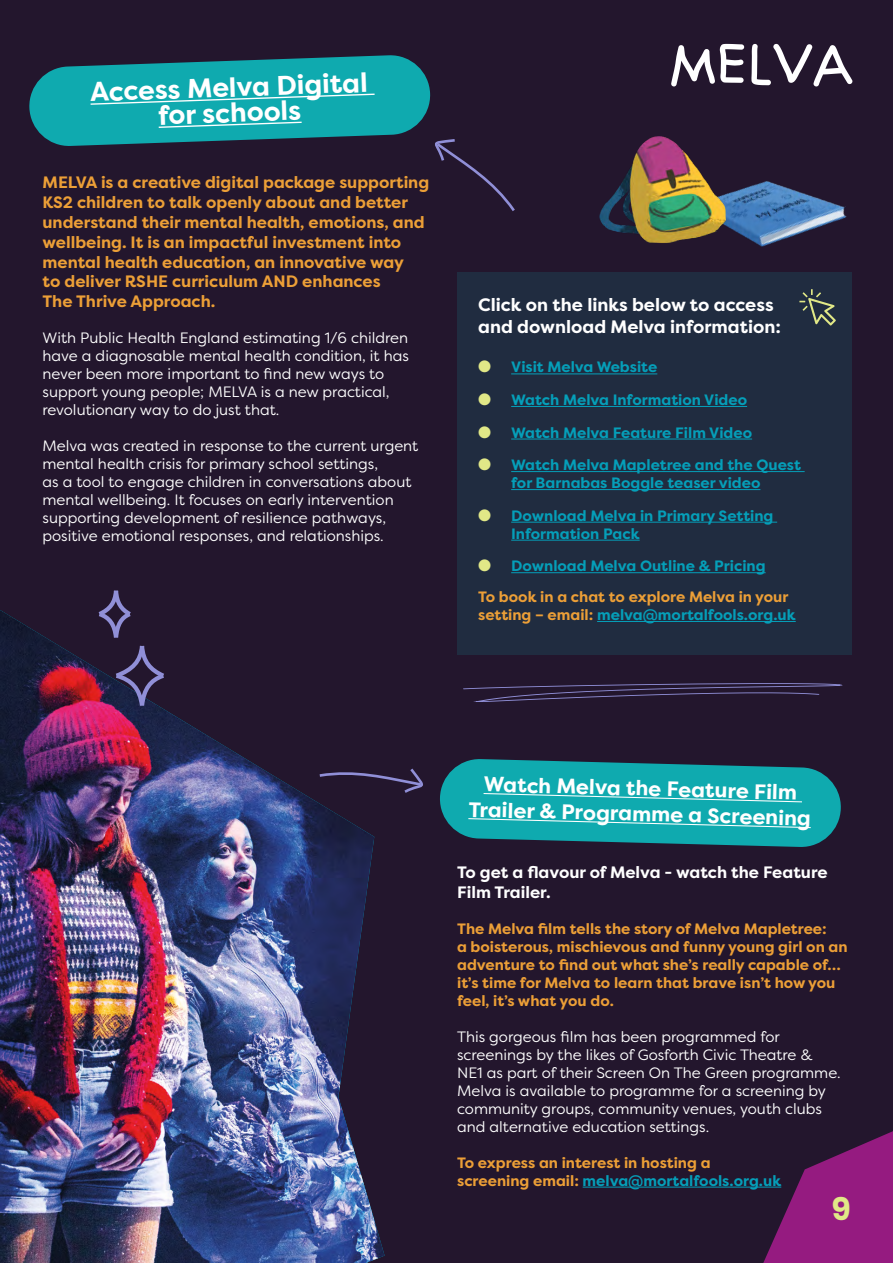
<style>
.page{position:relative;width:893px;height:1263px;background:#23162d}
.page>*{position:absolute;margin:0;border:0;box-sizing:border-box;transform-origin:0 0}
.t1{font:700 31.5px "Poppins";color:#e1e887}
.t2{font:700 27px/25.5px "Filson Pro";color:#fff;text-align:center}
.t3{font:700 21px/25.7px "Filson Pro";color:#fff;text-align:center}
.t4{font:700 18px/21.6px "Filson Pro";color:#fff}
.t5{font:700 16.5px/19.8px "Filson Pro";color:#ec9f37}
.t6{font:700 16.5px/19.8px "Filson Pro";color:#fff}
.t7{font:15px/18px "Filson Pro";color:#fff}
.t8{font:700 15px/18px "Filson Pro";color:#ec9f37}
.t9{font:700 15px/18px "Filson Pro";color:#059fb9;text-align:center}
.s1{color:#e1e887}
.s2{color:#059fb9}
.s3{color:#ec9f37}
</style>
<div class="page">
<svg style="left:763px;top:1131px;width:130px;height:132px"></svg>
<svg style="left:671px;top:44px;width:73px;height:42px"></svg>
<svg style="left:751px;top:44px;width:101px;height:42px"></svg>
<svg style="left:440px;top:759px;width:401px;height:88px;background:#16979e"></svg>
<hr style="left:583px;top:1187px;width:198px;height:1px;background:#059fb9">
<svg style="left:385px;top:768px;width:38px;height:25px"></svg>
<img style="left:0;top:610px;width:385px;height:653px">
<svg style="left:95px;top:590px;width:73px;height:120px"></svg>
<img style="left:725px;top:181px;width:122px;height:66px">
<img style="left:599px;top:136px;width:126px;height:107px">
<svg style="left:463px;top:683px;width:380px;height:19px"></svg>
<div style="left:457px;top:273px;width:394px;height:382px;background:#202c40"></div>
<hr style="left:511px;top:373px;width:146px;height:1px;background:#059fb9">
<hr style="left:511px;top:406px;width:236px;height:1px;background:#059fb9">
<hr style="left:511px;top:439px;width:241px;height:1px;background:#059fb9">
<hr style="left:511px;top:471px;width:294px;height:1px;background:#059fb9">
<hr style="left:511px;top:489px;width:249px;height:1px;background:#059fb9">
<hr style="left:511px;top:522px;width:266px;height:1px;background:#059fb9">
<hr style="left:511px;top:540px;width:129px;height:1px;background:#059fb9">
<hr style="left:511px;top:572px;width:255px;height:1px;background:#059fb9">
<hr style="left:597px;top:621px;width:199px;height:1px;background:#059fb9">
<svg style="left:799px;top:289px;width:37px;height:36px"></svg>
<svg style="left:29px;top:55px;width:486px;height:156px"></svg>
<h2 class="t2" style="left:90px;top:80px;width:279px;rotate:-2deg">Access Melva Digital for schools</h2>
<p class="t5" style="left:43px;top:173px;width:388px">MELVA is a creative digital package supporting KS2 children to talk openly about and better understand their mental health, emotions, and wellbeing. It is an impactful investment into mental health education, an innovative way<br>to deliver RSHE curriculum AND enhances<br>The Thrive Approach.</p>
<p class="t7" style="left:43px;top:328px;width:368px">With Public Health England estimating 1/6 children have a diagnosable mental health condition, it has never been more important to find new ways to support young people; MELVA is a new practical, revolutionary way to do just that.</p>
<p class="t7" style="left:43px;top:436px;width:377px">Melva was created in response to the current urgent mental health crisis for primary school settings,<br>as a tool to engage children in conversations about mental wellbeing. It focuses on early intervention supporting development of resilience pathways, positive emotional responses, and relationships.</p>
<p class="t4" style="left:478px;top:294px;width:304px">Click on the links below to access and download Melva information:</p>
<p class="t9" style="left:478px;top:358px;width:181px"><span class="s1">●</span> Visit Melva Website</p>
<p class="t9" style="left:478px;top:391px;width:270px"><span class="s1">●</span> Watch Melva Information Video</p>
<p class="t9" style="left:478px;top:423px;width:275px"><span class="s1">●</span> Watch Melva Feature Film Video</p>
<p class="t9" style="left:478px;top:456px;width:324px"><span class="s1">●</span> Watch Melva Mapletree and the Quest for Barnabas Boggle teaser video</p>
<p class="t9" style="left:511px;top:507px;width:264px;text-align:left;text-indent:-33px"><span class="s1">●</span> Download Melva in Primary Setting<br>Information Pack</p>
<p class="t8" style="left:478px;top:551px;width:312px;line-height:30.8px"><span class="s1">●</span> <span class="s2">Download Melva Outline &amp; Pricing<br></span>To book in a chat to explore Melva in your</p>
<p class="t9" style="left:478px;top:606px;width:319px"><span class="s3">setting – email:</span> melva@mortalfools.org.uk</p>
<h3 class="t3" style="left:470px;top:770px;width:344px;rotate:2deg">Watch Melva the Feature Film<br>Trailer &amp; Programme a Screening</h3>
<p class="t6" style="left:457px;top:862px;width:372px">To get a flavour of Melva - watch the Feature<br>Film Trailer.</p>
<p class="t8" style="left:457px;top:919px;width:392px">The Melva film tells the story of Melva Mapletree:<br>a boisterous, mischievous and funny young girl on an adventure to find out what she’s really capable of… it’s time for Melva to learn that brave isn’t how you feel, it’s what you do.</p>
<p class="t7" style="left:457px;top:1027px;width:385px">This gorgeous film has been programmed for screenings by the likes of Gosforth Civic Theatre &amp; NE1 as part of their Screen On The Green programme.<br>Melva is available to programme for a screening by community groups, community venues, youth clubs and alternative education settings.</p>
<p class="t8" style="left:457px;top:1153px;width:326px">To express an interest in hosting a screening email: <span class="s2">melva@mortalfools.org.uk</span></p>
<h1 class="t1" style="left:832px;top:1190px;width:20px">9</h1>
</div>
